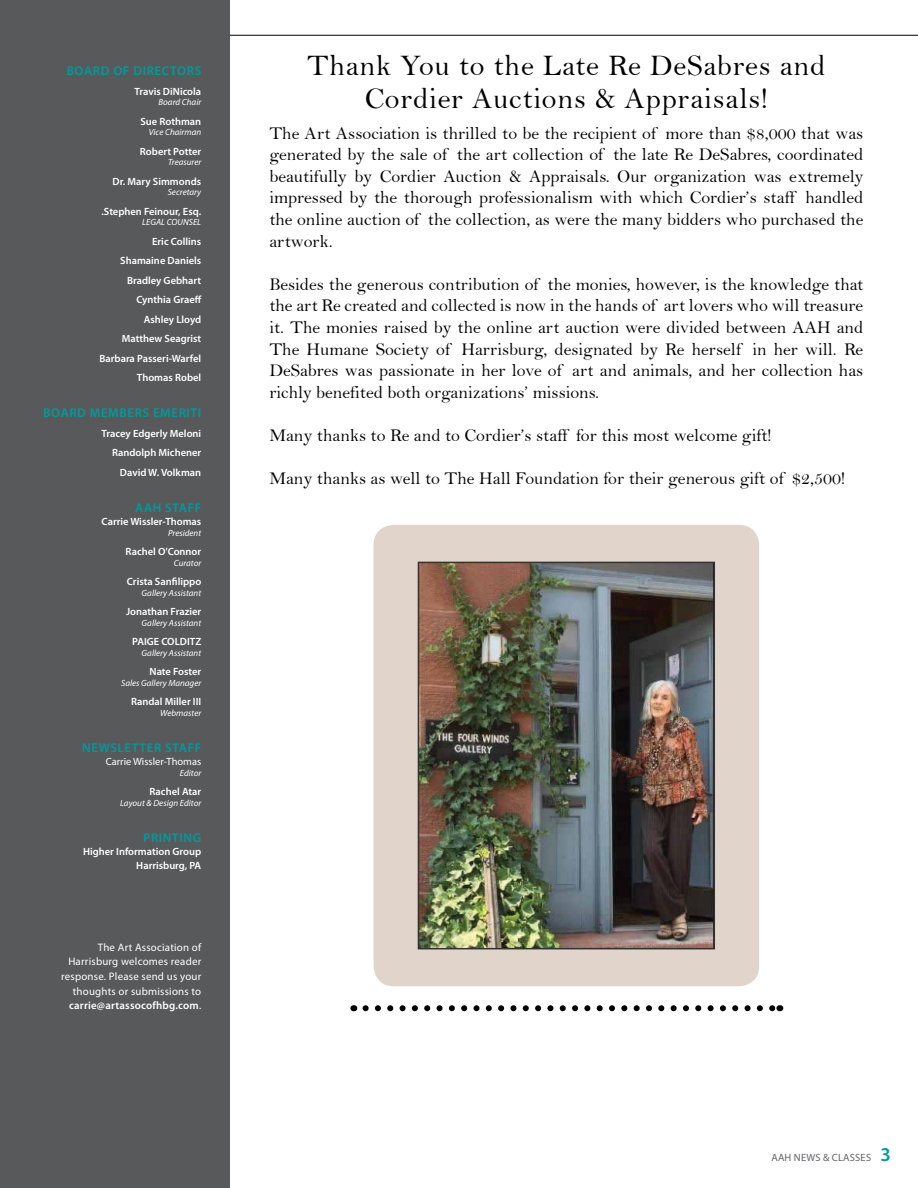
<style>
.page{position:relative;width:918px;height:1188px;background:#fff}
.page>*{position:absolute;margin:0;border:0;box-sizing:border-box;transform-origin:0 0}
.t1{font:30px/33px "Bell";letter-spacing:.025em;color:#000;text-align:center}
.t2{font:18px/21.6px "Bell";color:#000;text-align:justify}
.t3{font:600 12.75px "Myriad Pro";letter-spacing:.05em;color:#009b9e}
.t4{font:10.8px/14.7px "Myriad Pro";letter-spacing:.02em;color:#fff;text-align:right}
.t5{font:600 10.5px/19.5px "Myriad Pro";color:#fff;text-align:right}
.t6{font:10.5px "Myriad Pro";color:#fff}
.t7{font:10.5px "Myriad Pro";letter-spacing:.02em;color:#636466}
.t8{font:italic 9px "Myriad Pro";color:#fff}
.s1{font-weight:600}
.s2{font-weight:600;font-size:19.5px;color:#009b9e}
</style>
<div class="page">
<hr style="left:0;top:35px;width:918px;height:1px;background:#000">
<div style="left:0;top:0;width:230px;height:1188px;background:#58595b"></div>
<svg style="left:366px;top:1005px;width:407px;height:6px"></svg>
<div style="left:374px;top:525px;width:385px;height:461px;background:#e1d4cb;border-radius:20px"></div>
<img style="left:417px;top:561px;width:298px;height:389px">
<p class="t3" style="left:67px;top:63px;width:136px">BOARD OF DIRECTORS</p>
<p class="t5" style="left:135px;top:81px;width:68px">Travis DiNicola</p>
<p class="t8" style="left:159px;top:97px;width:44px">Board Chair</p>
<p class="t5" style="left:140px;top:111px;width:62px">Sue Rothman</p>
<p class="t8" style="left:149px;top:127px;width:54px">Vice Chairman</p>
<p class="t5" style="left:140px;top:141px;width:63px">Robert Potter</p>
<p class="t8" style="left:168px;top:157px;width:35px">Treasurer</p>
<p class="t5" style="left:113px;top:171px;width:90px">Dr. Mary Simmonds</p>
<p class="t8" style="left:168px;top:187px;width:35px">Secretary</p>
<p class="t5" style="left:101px;top:201px;width:101px">.Stephen Feinour, Esq.</p>
<p class="t8" style="left:142px;top:217px;width:61px">LEGAL COUNSEL</p>
<p class="t5" style="left:99px;top:231px;width:104px">Eric Collins<br>Shamaine Daniels<br>Bradley Gebhart<br>Cynthia Graeff<br>Ashley Lloyd<br>Matthew Seagrist<br>Barbara Passeri-Warfel<br>Thomas Robel</p>
<p class="t3" style="left:43px;top:405px;width:135px">BOARD MEMBERS EMERITI</p>
<p class="t5" style="left:102px;top:423px;width:101px">Tracey Edgerly Meloni<br>Randolph Michener<br>David W. Volkman</p>
<p class="t3" style="left:135px;top:500px;width:67px">AAH STAFF</p>
<p class="t5" style="left:102px;top:512px;width:101px">Carrie Wissler-Thomas</p>
<p class="t8" style="left:168px;top:527px;width:35px">President</p>
<p class="t5" style="left:126px;top:542px;width:77px">Rachel O’Connor</p>
<p class="t8" style="left:174px;top:557px;width:29px">Curator</p>
<p class="t5" style="left:127px;top:572px;width:76px">Crista Sanfilippo</p>
<p class="t8" style="left:142px;top:587px;width:61px">Gallery Assistant</p>
<p class="t5" style="left:126px;top:602px;width:77px">Jonathan Frazier</p>
<p class="t8" style="left:142px;top:617px;width:61px">Gallery Assistant</p>
<p class="t5" style="left:132px;top:632px;width:71px">PAIGE COLDITZ</p>
<p class="t8" style="left:142px;top:647px;width:61px">Gallery Assistant</p>
<p class="t5" style="left:150px;top:662px;width:53px">Nate Foster</p>
<p class="t8" style="left:121px;top:677px;width:82px">Sales Gallery Manager</p>
<p class="t5" style="left:131px;top:692px;width:66px">Randal Miller III</p>
<p class="t8" style="left:160px;top:707px;width:43px">Webmaster</p>
<p class="t3" style="left:82px;top:740px;width:10px">NEW</p>
<p class="t3" style="left:110px;top:740px;width:23px">SLETTER</p>
<p class="t3" style="left:165px;top:740px;width:38px">STAFF</p>
<p class="t6" style="left:106px;top:755px;width:97px">Carrie Wissler-Thomas</p>
<p class="t8" style="left:180px;top:767px;width:23px">Editor</p>
<p class="t5" style="left:150px;top:782px;width:53px">Rachel Atar</p>
<p class="t8" style="left:120px;top:797px;width:83px">Layout &amp; Design Editor</p>
<p class="t3" style="left:143px;top:830px;width:16px">PRINTIN</p>
<p class="t3" style="left:193px;top:830px;width:10px">G</p>
<p class="t5" style="left:83px;top:845px;width:120px;line-height:13.5px">Higher Information Group<br>Harrisburg, PA</p>
<p class="t4" style="left:61px;top:940px;width:142px">The Art Association of<br>Harrisburg welcomes reader response. Please send us your thoughts or submissions to <span class="s1">carrie@artassocofhbg.com</span>.</p>
<h1 class="t1" style="left:307px;top:48px;width:520px">Thank You to the Late Re DeSabres and<br>Cordier Auctions &amp; Appraisals!</h1>
<p class="t2" style="left:269px;top:122px;width:596px">The Art Association is thrilled to be the recipient of more than $8,000 that was generated by the sale of the art collection of the late Re DeSabres, coordinated beautifully by Cordier Auction &amp; Appraisals. Our organization was extremely impressed by the thorough professionalism with which Cordier’s staff handled the online auction of the collection, as were the many bidders who purchased the artwork.</p>
<p class="t2" style="left:269px;top:273px;width:596px">Besides the generous contribution of the monies, however, is the knowledge that the art Re created and collected is now in the hands of art lovers who will treasure it. The monies raised by the online art auction were divided between AAH and The Humane Society of Harrisburg, designated by Re herself in her will. Re DeSabres was passionate in her love of art and animals, and her collection has richly benefited both organizations’ missions.</p>
<p class="t2" style="left:269px;top:424px;width:504px">Many thanks to Re and to Cordier’s staff for this most welcome gift!</p>
<p class="t2" style="left:269px;top:468px;width:577px">Many thanks as well to The Hall Foundation for their generous gift of $2,500!</p>
<p class="t7" style="left:771px;top:1151px;width:121px">AAH NEWS &amp; CLASSES <span class="s2">3</span></p>
</div>
